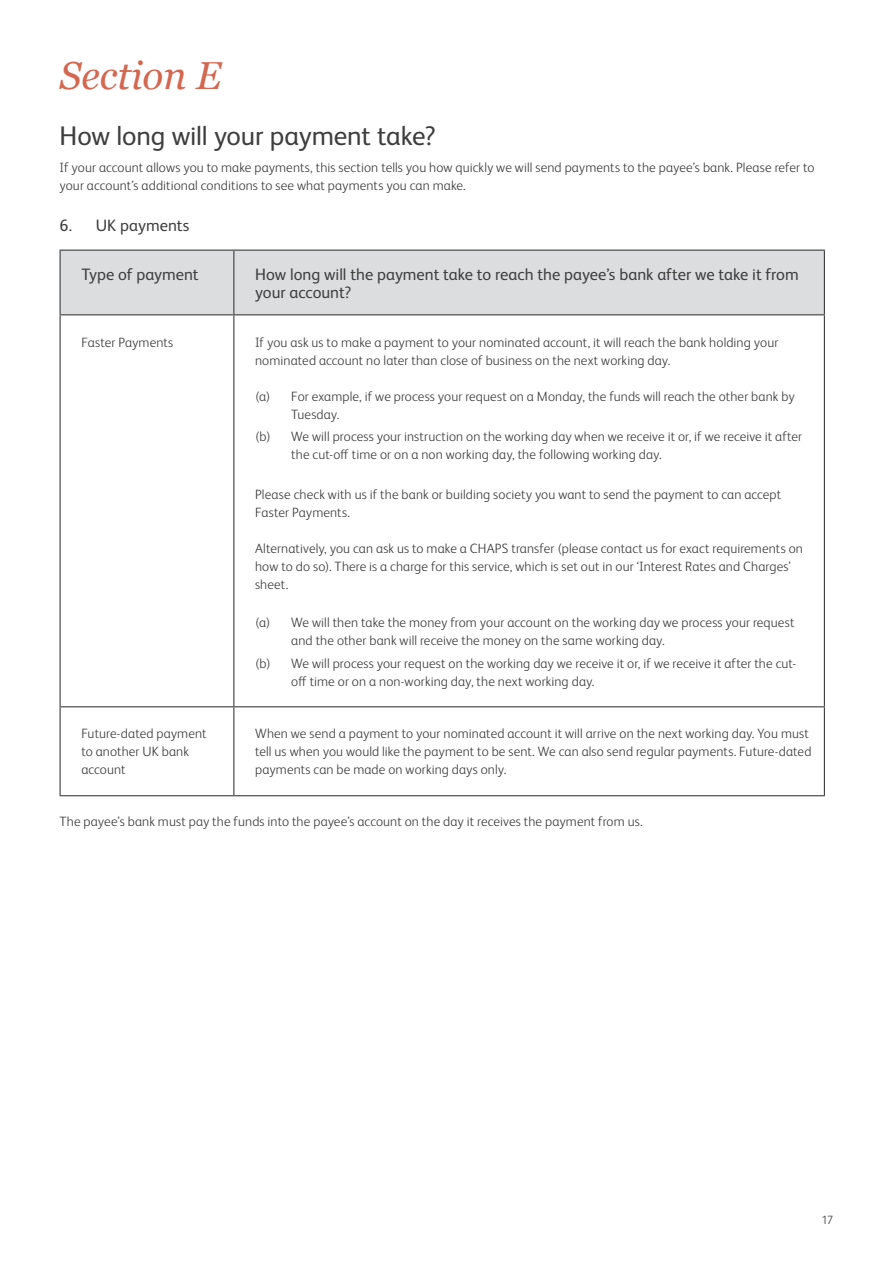
<style>
.page{position:relative;width:893px;height:1263px;background:#fff}
.page>*{position:absolute;margin:0;border:0;box-sizing:border-box;transform-origin:0 0}
.t1{font:italic 39px "Georgia";color:#d3674f}
.t2{font:27px "FS Albert Pro";letter-spacing:-.005em;color:#3e3e3f}
.t3{font:16.5px/18px "FS Albert Pro";color:#3e3e3f}
.t4{font:300 13.5px/18px "FS Albert Pro";letter-spacing:.01em;color:#3e3e3f}
.t5{font:300 12px "FS Albert Pro";color:#3e3e3f}
</style>
<div class="page">
<div style="left:61px;top:251px;width:763px;height:63px;background:#dcdddf"></div>
<hr style="left:60px;top:250px;width:174px;height:1px;background:#3e3e3f">
<hr style="left:60px;top:251px;width:1px;height:63px;background:#3e3e3f">
<hr style="left:234px;top:250px;width:591px;height:1px;background:#3e3e3f">
<hr style="left:233px;top:251px;width:1px;height:63px;background:#3e3e3f">
<hr style="left:824px;top:251px;width:1px;height:63px;background:#3e3e3f">
<hr style="left:60px;top:314px;width:174px;height:1px;background:#3e3e3f">
<hr style="left:60px;top:315px;width:1px;height:391px;background:#3e3e3f">
<hr style="left:234px;top:314px;width:591px;height:1px;background:#3e3e3f">
<hr style="left:233px;top:315px;width:1px;height:391px;background:#3e3e3f">
<hr style="left:824px;top:315px;width:1px;height:391px;background:#3e3e3f">
<hr style="left:60px;top:706px;width:174px;height:1px;background:#3e3e3f">
<hr style="left:60px;top:707px;width:1px;height:88px;background:#3e3e3f">
<hr style="left:234px;top:706px;width:591px;height:1px;background:#3e3e3f">
<hr style="left:233px;top:707px;width:1px;height:88px;background:#3e3e3f">
<hr style="left:824px;top:707px;width:1px;height:88px;background:#3e3e3f">
<hr style="left:60px;top:795px;width:174px;height:1px;background:#3e3e3f">
<hr style="left:234px;top:795px;width:591px;height:1px;background:#3e3e3f">
<h1 class="t1" style="left:60px;top:51px;width:163px">Section E</h1>
<h2 class="t2" style="left:60px;top:116px;width:378px">How long will your payment take?</h2>
<p class="t4" style="left:60px;top:157px;width:757px">If your account allows you to make payments, this section tells you how quickly we will send payments to the payee’s bank. Please refer to your account’s additional conditions to see what payments you can make.</p>
<p class="t3" style="left:60px;top:215px;width:131px">6. UK payments</p>
<p class="t3" style="left:81px;top:264px;width:119px">Type of payment</p>
<p class="t3" style="left:255px;top:264px;width:545px">How long will the payment take to reach the payee’s bank after we take it from your account?</p>
<p class="t4" style="left:81px;top:332px;width:93px">Faster Payments</p>
<p class="t4" style="left:255px;top:332px;width:525px">If you ask us to make a payment to your nominated account, it will reach the bank holding your nominated account no later than close of business on the next working day.</p>
<p class="t4" style="left:291px;top:386px;width:505px;text-indent:-36px">(a) For example, if we process your request on a Monday, the funds will reach the other bank by<br>Tuesday.</p>
<p class="t4" style="left:291px;top:426px;width:512px;text-indent:-36px">(b) We will process your instruction on the working day when we receive it or, if we receive it after the cut-off time or on a non working day, the following working day.</p>
<p class="t4" style="left:255px;top:485px;width:527px">Please check with us if the bank or building society you want to send the payment to can accept<br>Faster Payments.</p>
<p class="t4" style="left:255px;top:539px;width:549px">Alternatively, you can ask us to make a CHAPS transfer (please contact us for exact requirements on how to do so). There is a charge for this service, which is set out in our ‘Interest Rates and Charges’ sheet.</p>
<p class="t4" style="left:291px;top:613px;width:505px;text-indent:-36px">(a) We will then take the money from your account on the working day we process your request and the other bank will receive the money on the same working day.</p>
<p class="t4" style="left:291px;top:653px;width:506px;text-indent:-36px">(b) We will process your request on the working day we receive it or, if we receive it after the cut&shy;off time or on a non-working day, the next working day.</p>
<p class="t4" style="left:81px;top:724px;width:127px">Future-dated payment to another UK bank account</p>
<p class="t4" style="left:255px;top:724px;width:558px">When we send a payment to your nominated account it will arrive on the next working day. You must tell us when you would like the payment to be sent. We can also send regular payments. Future-dated payments can be made on working days only.</p>
<p class="t4" style="left:60px;top:812px;width:585px">The payee’s bank must pay the funds into the payee’s account on the day it receives the payment from us.</p>
<p class="t5" style="left:821px;top:1212px;width:14px">17</p>
</div>
